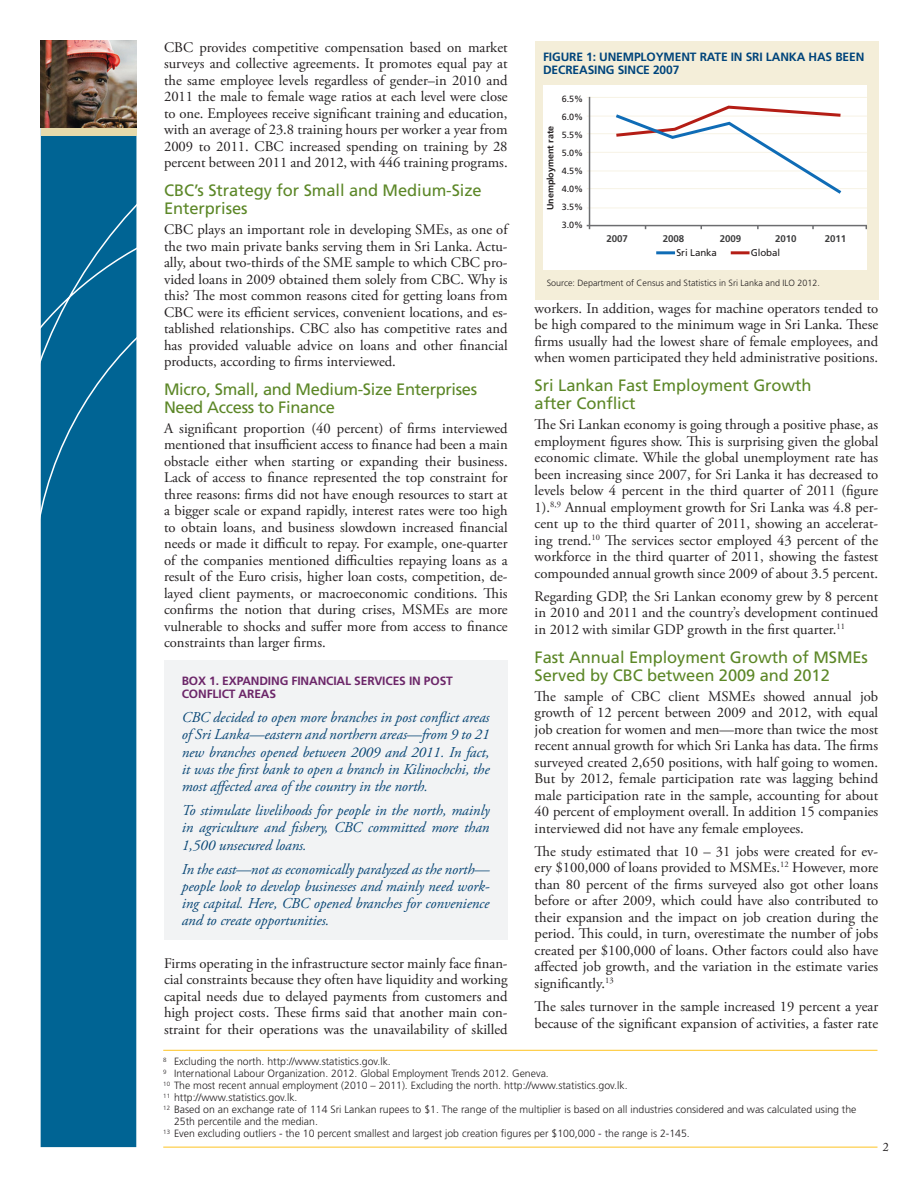
<style>
.page{position:relative;width:918px;height:1188px;background:#fff}
.page>*{position:absolute;margin:0;border:0;box-sizing:border-box;transform-origin:0 0}
.Body_Subhead{font:16.5px/18px "Frutiger";letter-spacing:-.005em;color:#5c8727}
.Body_Text{font:italic 15px/17.2px "Adobe Garamond Pro";letter-spacing:-.005em;color:#094776;text-align:justify}
.Body_Text-2{font:14.7px/16.5px "Adobe Garamond Pro";color:#231f20;text-align:justify}
.Box_Header{font:700 12px/13.5px "Frutiger";letter-spacing:-.01em;color:#00447b}
.Box_Header-2{font:700 12px/13.5px "Frutiger";letter-spacing:-.01em;color:#6c2669}
.t1{font:12px "Adobe Caslon Pro";color:#231f20}
.References{font:300 10.5px/12px "Frutiger";color:#231f20}
.Box_Header-3{font:700 9.75px "Frutiger";letter-spacing:-.01em;color:#3e3e3f}
.t2{font:9.75px "Frutiger";letter-spacing:-.01em;color:#231f20}
.References-2{font:300 9px "Frutiger";color:#231f20}
.Body_Text-3{font:9px "Frutiger";color:#231f20}
.Body_Text-4{font:700 9px "Frutiger";letter-spacing:-.005em;color:#231f20}
</style>
<div class="page">
<div style="left:41px;top:41px;width:95px;height:1106px;background:#006494"></div>
<svg style="left:40px;top:192px;width:97px;height:394px"></svg>
<hr style="left:163px;top:1050px;width:714px;height:1px;background:#fec422">
<hr style="left:163px;top:1147px;width:714px;height:1px;background:#fec422">
<div style="left:535px;top:41px;width:343px;height:259px;background:#f4eed9"></div>
<div style="left:544px;top:85px;width:323px;height:184px;background:#fff"></div>
<hr style="left:587px;top:97px;width:280px;height:1px;background:#f7f3e5">
<hr style="left:587px;top:152px;width:280px;height:1px;background:#f7f3e5">
<hr style="left:587px;top:116px;width:280px;height:1px;background:#f7f3e5">
<hr style="left:587px;top:171px;width:280px;height:1px;background:#f7f3e5">
<hr style="left:587px;top:208px;width:280px;height:1px;background:#f7f3e5">
<hr style="left:587px;top:133px;width:280px;height:1px;background:#f7f3e5">
<hr style="left:587px;top:188px;width:280px;height:1px;background:#f7f3e5">
<hr style="left:587px;top:225px;width:280px;height:1px;background:#6c6d70">
<hr style="left:589px;top:97px;width:1px;height:132px;background:#6c6d70">
<hr style="left:731px;top:251px;width:19px;height:3px;background:#b41d15">
<hr style="left:656px;top:251px;width:19px;height:3px;background:#0f6cb6">
<svg style="left:613px;top:105px;width:232px;height:89px"></svg>
<div style="left:164px;top:661px;width:344px;height:279px;background:#f2f3f4"></div>
<div style="left:41px;top:128px;width:95px;height:8px;background:#e6daac"></div>
<img style="left:40px;top:40px;width:96px;height:88px">
<p class="Body_Text-2" style="left:164px;top:39px;width:345px">CBC provides competitive compensation based on market surveys and collective agreements. It promotes equal pay at the same employee levels regardless of gender–in 2010 and 2011 the male to female wage ratios at each level were close to one. Employees receive significant training and education, with an average of 23.8 training hours per worker a year from 2009 to 2011. CBC increased spending on training by 28 percent between 2011 and 2012, with 446 training programs.</p>
<p class="Body_Subhead" style="left:164px;top:181px;width:319px">CBC’s Strategy for Small and Medium-Size<br>Enterprises</p>
<p class="Body_Text-2" style="left:164px;top:222px;width:345px">CBC plays an important role in developing SMEs, as one of the two main private banks serving them in Sri Lanka. Actu&shy;ally, about two-thirds of the SME sample to which CBC pro&shy;vided loans in 2009 obtained them solely from CBC. Why is this? The most common reasons cited for getting loans from CBC were its efficient services, convenient locations, and es&shy;tablished relationships. CBC also has competitive rates and has provided valuable advice on loans and other financial products, according to firms interviewed.</p>
<p class="Body_Subhead" style="left:164px;top:380px;width:315px">Micro, Small, and Medium-Size Enterprises<br>Need Access to Finance</p>
<p class="Body_Text-2" style="left:164px;top:420px;width:345px">A significant proportion (40 percent) of firms interviewed mentioned that insufficient access to finance had been a main obstacle either when starting or expanding their business.<br>Lack of access to finance represented the top constraint for three reasons: firms did not have enough resources to start at a bigger scale or expand rapidly, interest rates were too high to obtain loans, and business slowdown increased financial needs or made it difficult to repay. For example, one-quarter of the companies mentioned difficulties repaying loans as a result of the Euro crisis, higher loan costs, competition, de&shy;layed client payments, or macroeconomic conditions. This confirms the notion that during crises, MSMEs are more vulnerable to shocks and suffer more from access to finance constraints than larger firms.</p>
<p class="Box_Header-2" style="left:182px;top:674px;width:273px">BOX 1. EXPANDING FINANCIAL SERVICES IN POST<br>CONFLICT AREAS</p>
<p class="Body_Text" style="left:182px;top:709px;width:309px">CBC decided to open more branches in post conflict areas of Sri Lanka—eastern and northern areas—from 9 to 21 new branches opened between 2009 and 2011. In fact, it was the first bank to open a branch in Kilinochchi, the most affected area of the country in the north.</p>
<p class="Body_Text" style="left:182px;top:802px;width:309px">To stimulate livelihoods for people in the north, mainly in agriculture and fishery, CBC committed more than 1,500 unsecured loans.</p>
<p class="Body_Text" style="left:182px;top:861px;width:309px">In the east—not as economically paralyzed as the north— people look to develop businesses and mainly need work&shy;ing capital. Here, CBC opened branches for convenience and to create opportunities.</p>
<p class="Body_Text-2" style="left:164px;top:955px;width:345px">Firms operating in the infrastructure sector mainly face finan&shy;cial constraints because they often have liquidity and working capital needs due to delayed payments from customers and high project costs. These firms said that another main con&shy;straint for their operations was the unavailability of skilled</p>
<p class="Box_Header" style="left:543px;top:50px;width:323px">FIGURE 1: UNEMPLOYMENT RATE IN SRI LANKA HAS BEEN<br>DECREASING SINCE 2007</p>
<p class="Body_Text-3" style="left:562px;top:93px;width:23px">6.5%</p>
<p class="Body_Text-3" style="left:562px;top:111px;width:23px">6.0%</p>
<p class="Body_Text-3" style="left:562px;top:129px;width:23px">5.5%</p>
<p class="Body_Text-3" style="left:562px;top:147px;width:23px">5.0%</p>
<p class="Body_Text-3" style="left:562px;top:165px;width:23px">4.5%</p>
<p class="Body_Text-3" style="left:562px;top:183px;width:23px">4.0%</p>
<p class="Body_Text-3" style="left:562px;top:201px;width:23px">3.5%</p>
<p class="Body_Text-3" style="left:562px;top:220px;width:23px">3.0%</p>
<p class="Body_Text-4" style="left:545px;top:210px;width:86px;rotate:-90deg">Unemployment rate</p>
<p class="Box_Header-3" style="left:606px;top:232px;width:23px">2007</p>
<p class="Box_Header-3" style="left:663px;top:232px;width:23px">2008</p>
<p class="t2" style="left:677px;top:247px;width:42px">Sri Lanka</p>
<p class="t2" style="left:751px;top:247px;width:31px">Global</p>
<p class="Box_Header-3" style="left:720px;top:232px;width:23px">2009</p>
<p class="Box_Header-3" style="left:775px;top:232px;width:23px">2010</p>
<p class="Box_Header-3" style="left:825px;top:232px;width:23px">2011</p>
<p class="References-2" style="left:547px;top:278px;width:275px">Source: Department of Census and Statistics in Sri Lanka and ILO 2012.</p>
<p class="Body_Text-2" style="left:535px;top:300px;width:345px">workers. In addition, wages for machine operators tended to be high compared to the minimum wage in Sri Lanka. These firms usually had the lowest share of female employees, and when women participated they held administrative positions.</p>
<p class="Body_Subhead" style="left:535px;top:376px;width:279px">Sri Lankan Fast Employment Growth after Conflict</p>
<p class="Body_Text-2" style="left:535px;top:417px;width:345px">The Sri Lankan economy is going through a positive phase, as employment figures show. This is surprising given the global economic climate. While the global unemployment rate has been increasing since 2007, for Sri Lanka it has decreased to levels below 4 percent in the third quarter of 2011 (figure 1).<sup>8,9</sup> Annual employment growth for Sri Lanka was 4.8 per&shy;cent up to the third quarter of 2011, showing an accelerat&shy;ing trend.<sup>10</sup> The services sector employed 43 percent of the workforce in the third quarter of 2011, showing the fastest compounded annual growth since 2009 of about 3.5 percent.</p>
<p class="Body_Text-2" style="left:535px;top:588px;width:345px">Regarding GDP, the Sri Lankan economy grew by 8 percent in 2010 and 2011 and the country’s development continued in 2012 with similar GDP growth in the first quarter.<sup>11</sup></p>
<p class="Body_Subhead" style="left:535px;top:648px;width:335px">Fast Annual Employment Growth of MSMEs<br>Served by CBC between 2009 and 2012</p>
<p class="Body_Text-2" style="left:535px;top:688px;width:345px">The sample of CBC client MSMEs showed annual job growth of 12 percent between 2009 and 2012, with equal job creation for women and men—more than twice the most recent annual growth for which Sri Lanka has data. The firms surveyed created 2,650 positions, with half going to women.<br>But by 2012, female participation rate was lagging behind male participation rate in the sample, accounting for about 40 percent of employment overall. In addition 15 companies interviewed did not have any female employees.</p>
<p class="Body_Text-2" style="left:535px;top:843px;width:345px">The study estimated that 10 – 31 jobs were created for ev&shy;ery $100,000 of loans provided to MSMEs.<sup>12</sup> However, more than 80 percent of the firms surveyed also got other loans before or after 2009, which could have also contributed to their expansion and the impact on job creation during the period. This could, in turn, overestimate the number of jobs created per $100,000 of loans. Other factors could also have affected job growth, and the variation in the estimate varies significantly.<sup>13</sup></p>
<p class="Body_Text-2" style="left:535px;top:999px;width:345px">The sales turnover in the sample increased 19 percent a year because of the significant expansion of activities, a faster rate</p>
<p class="References" style="left:163px;top:1055px;width:229px"><sup>8</sup> Excluding the north. http://www.statistics.gov.lk.</p>
<p class="References" style="left:163px;top:1067px;width:387px"><sup>9</sup> International Labour Organization. 2012. Global Employment Trends 2012. Geneva.</p>
<p class="References" style="left:163px;top:1079px;width:466px"><sup>10</sup> The most recent annual employment (2010 – 2011). Excluding the north. http://www.statistics.gov.lk.</p>
<p class="References" style="left:163px;top:1091px;width:136px"><sup>11</sup> http://www.statistics.gov.lk.</p>
<p class="References" style="left:174px;top:1103px;width:684px;text-indent:-11px"><sup>12</sup> Based on an exchange rate of 114 Sri Lankan rupees to $1. The range of the multiplier is based on all industries considered and was calculated using the<br>25th percentile and the median.</p>
<p class="References" style="left:163px;top:1127px;width:528px"><sup>13</sup> Even excluding outliers - the 10 percent smallest and largest job creation figures per $100,000 - the range is 2-145.</p>
<p class="t1" style="left:883px;top:1140px;width:7px">2</p>
</div>
